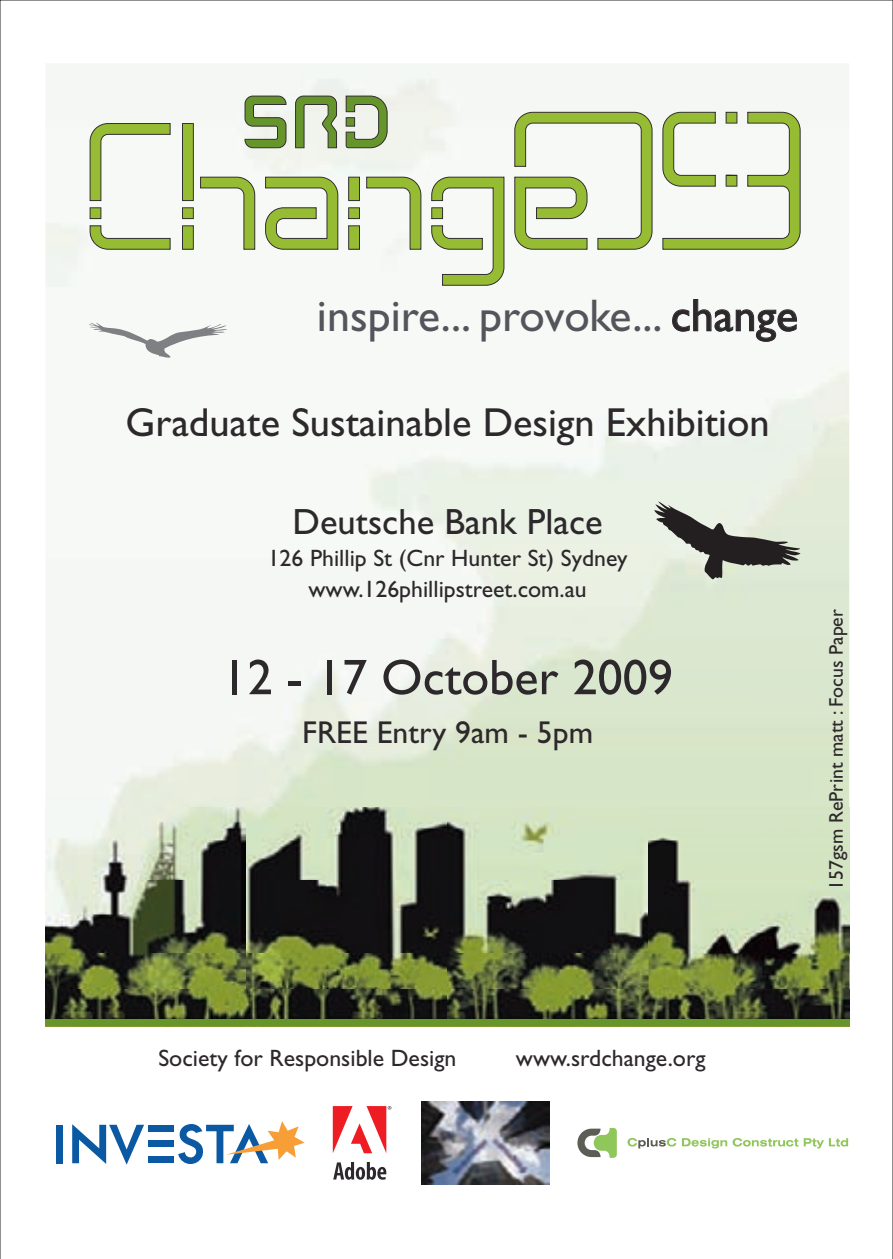
<style>
.page{position:relative;width:893px;height:1259px;background:#fff}
.page>*{position:absolute;margin:0;border:0;box-sizing:border-box;transform-origin:0 0}
.t1{font:50.1px "Gill Sans Std";color:#2d282c}
.t2{font:45.9px "Gill Sans Std";color:#52555b}
.t3{font:40.5px "Gill Sans Std";color:#2d282c}
.t4{font:36.6px "Gill Sans Std";color:#2d282c}
.t5{font:31.5px "Gill Sans Std";color:#2d282c}
.t6{font:23.7px/30.6px "Gill Sans Std";color:#2d282c;text-align:center}
.t7{font:19.8px "Gill Sans Std";color:#2d282c}
.s1{color:#2d282c}
</style>
<div class="page">
<svg style="left:295px;top:96px;width:42px;height:52px;background:#9fb485"></svg>
<svg style="left:245px;top:96px;width:41px;height:52px"></svg>
<svg style="left:346px;top:96px;width:42px;height:52px;background:#9eb383"></svg>
<svg style="left:265px;top:177px;width:73px;height:73px"></svg>
<svg style="left:90px;top:207px;width:11px;height:12px"></svg>
<svg style="left:182px;top:207px;width:12px;height:12px"></svg>
<svg style="left:348px;top:207px;width:12px;height:12px"></svg>
<svg style="left:90px;top:123px;width:81px;height:78px"></svg>
<svg style="left:431px;top:177px;width:73px;height:109px"></svg>
<svg style="left:514px;top:112px;width:138px;height:138px"></svg>
<svg style="left:662px;top:112px;width:139px;height:138px"></svg>
<svg style="left:366px;top:177px;width:55px;height:73px"></svg>
<svg style="left:348px;top:225px;width:12px;height:25px"></svg>
<svg style="left:348px;top:177px;width:12px;height:24px"></svg>
<svg style="left:182px;top:225px;width:12px;height:25px"></svg>
<svg style="left:182px;top:123px;width:12px;height:78px"></svg>
<svg style="left:200px;top:177px;width:55px;height:73px"></svg>
<svg style="left:90px;top:225px;width:81px;height:25px"></svg>
<svg style="left:88px;top:323px;width:139px;height:36px"></svg>
<svg style="left:654px;top:501px;width:146px;height:78px;background:#a4a89e"></svg>
<svg style="left:672px;top:299px;width:125px;height:43px"></svg>
<img style="left:46px;top:807px;width:804px;height:146px">
<img style="left:46px;top:953px;width:603px;height:37px">
<img style="left:649px;top:953px;width:201px;height:74px">
<img style="left:46px;top:990px;width:803px;height:37px">
<svg style="left:333px;top:1162px;width:53px;height:17px"></svg>
<svg style="left:333px;top:1106px;width:58px;height:47px"></svg>
<svg style="left:577px;top:1128px;width:40px;height:29px"></svg>
<svg style="left:627px;top:1138px;width:49px;height:10px"></svg>
<svg style="left:682px;top:1138px;width:45px;height:10px"></svg>
<svg style="left:733px;top:1138px;width:65px;height:8px"></svg>
<svg style="left:804px;top:1138px;width:44px;height:10px"></svg>
<div style="left:56px;top:1124px;width:7px;height:39px;background:#0a59a2"></div>
<svg style="left:72px;top:1124px;width:72px;height:40px"></svg>
<div style="left:148px;top:1156px;width:25px;height:7px;background:#0a59a2"></div>
<div style="left:148px;top:1140px;width:25px;height:7px;background:#0a59a2"></div>
<div style="left:148px;top:1124px;width:25px;height:7px;background:#0a59a2"></div>
<svg style="left:178px;top:1121px;width:127px;height:43px"></svg>
<img style="left:421px;top:1101px;width:128px;height:83px">
<div style="left:46px;top:1019px;width:804px;height:7px;background:#66952c"></div>
<h2 class="t2" style="left:317px;top:289px;width:483px">inspire... provoke... <span class="s1">change</span></h2>
<h3 class="t3" style="left:126px;top:399px;width:646px">Graduate Sustainable Design Exhibition</h3>
<h3 class="t4" style="left:293px;top:500px;width:312px">Deutsche Bank Place</h3>
<p class="t6" style="left:268px;top:543px;width:361px">126 Phillip St (Cnr Hunter St) Sydney www.126phillipstreet.com.au</p>
<h1 class="t1" style="left:222px;top:648px;width:452px">12 - 17 October 2009</h1>
<h3 class="t5" style="left:302px;top:714px;width:292px">FREE Entry 9am - 5pm</h3>
<p class="t7" style="left:825px;top:890px;width:282px;rotate:-90deg">157gsm RePrint matt : Focus Paper</p>
<p class="t6" style="left:158px;top:1043px;width:299px">Society for Responsible Design</p>
<p class="t6" style="left:516px;top:1043px;width:191px">www.srdchange.org</p>
</div>
